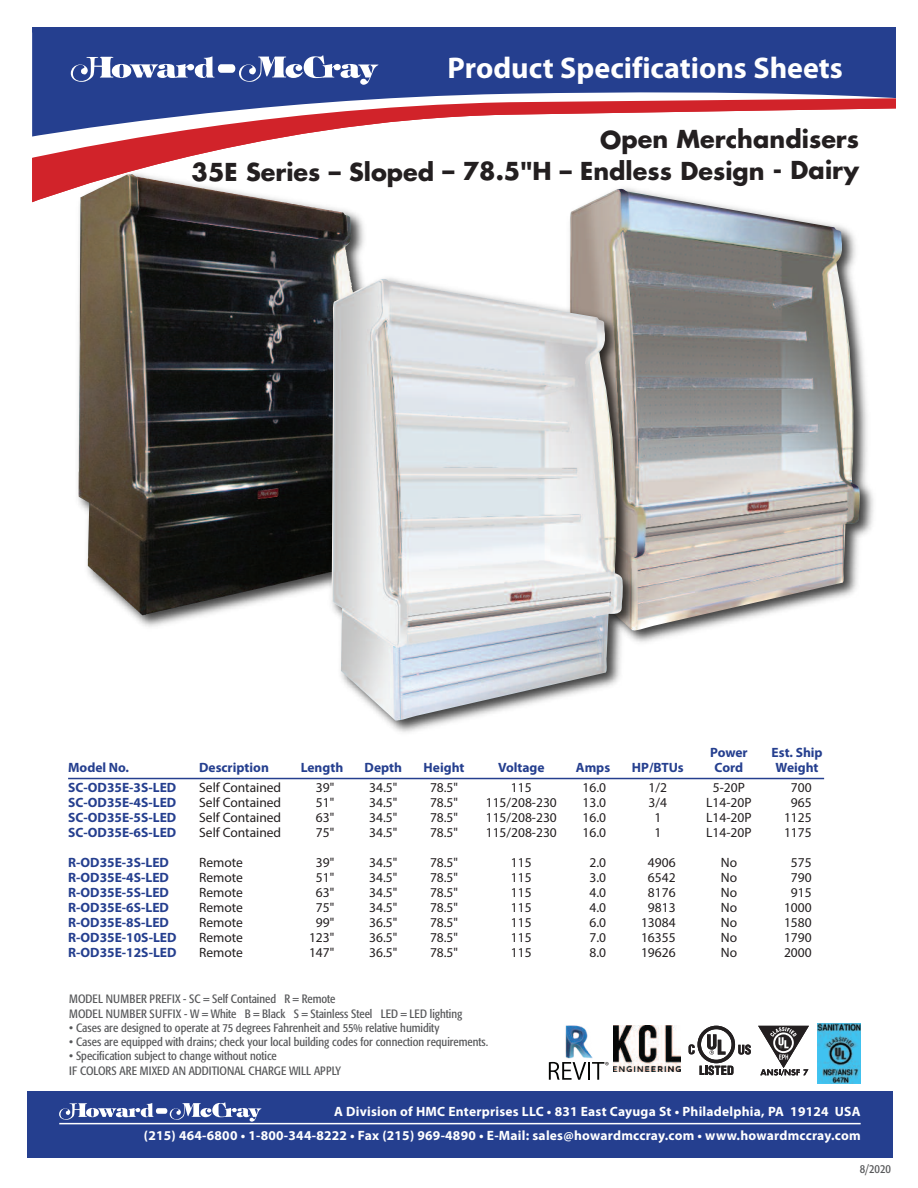
<style>
.page{position:relative;width:918px;height:1188px;background:#fff}
.page>*{position:absolute;margin:0;border:0;box-sizing:border-box;transform-origin:0 0}
.t1{font:700 30px "Myriad Pro";color:#fff}
.t2{font:700 24px/32.1px "Futura";letter-spacing:-.005em;color:#231f20;text-align:right}
.t3{font:13.5px "Myriad Pro";color:#231f20}
.t4{font:700 13.5px "Myriad Pro";color:#253f8f}
.t5{font:700 13.5px/24.8px "Myriad Pro";letter-spacing:.02em;color:#fff;text-align:right}
.t6{font:condensed 12px/14.2px "Formata";color:#57585a}
</style>
<div class="page">
<svg style="left:818px;top:1024px;width:43px;height:60px;background:#3d98b7"></svg>
<svg style="left:758px;top:1026px;width:51px;height:50px"></svg>
<svg style="left:689px;top:1026px;width:62px;height:49px"></svg>
<svg style="left:613px;top:1025px;width:68px;height:47px"></svg>
<svg style="left:565px;top:1025px;width:28px;height:34px"></svg>
<div style="left:547px;top:1061px;width:62px;height:19px;background:#d9d9d9"></div>
<svg style="left:549px;top:1062px;width:60px;height:18px"></svg>
<img style="left:643px;top:332px;width:231px;height:311px">
<img style="left:569px;top:202px;width:291px;height:429px">
<img style="left:77px;top:212px;width:287px;height:415px">
<img style="left:79px;top:202px;width:272px;height:271px">
<img style="left:308px;top:256px;width:335px;height:477px">
<img style="left:332px;top:279px;width:291px;height:442px">
<svg style="left:32px;top:159px;width:670px;height:43px"></svg>
<svg style="left:32px;top:137px;width:253px;height:22px;fill:#d1232a"></svg>
<svg style="left:32px;top:27px;width:864px;height:110px;fill:#253f8f"></svg>
<svg style="left:66px;top:55px;width:312px;height:30px"></svg>
<div style="left:27px;top:1091px;width:865px;height:67px;background:#253f8f"></div>
<hr style="left:59px;top:1123px;width:802px;height:1px;background:#fff">
<div style="left:156px;top:1108px;width:11px;height:6px;background:#fff;border-radius:2px"></div>
<svg style="left:59px;top:1103px;width:95px;height:17px"></svg>
<svg style="left:170px;top:1102px;width:92px;height:20px"></svg>
<hr style="left:68px;top:778px;width:756px;height:1px;background:#253f8f">
<h1 class="t1" style="left:447px;top:56px;width:397px">Product Specifications Sheets</h1>
<h2 class="t2" style="left:192px;top:125px;width:669px">Open Merchandisers<br>35E Series – Sloped – 78.5"H – Endless Design - Dairy</h2>
<p class="t4" style="left:710px;top:748px;width:39px">Power</p>
<p class="t4" style="left:772px;top:748px;width:53px">Est. Ship</p>
<p class="t4" style="left:68px;top:763px;width:62px">Model No.</p>
<p class="t4" style="left:199px;top:763px;width:71px">Description</p>
<p class="t4" style="left:301px;top:763px;width:44px">Length</p>
<p class="t4" style="left:365px;top:763px;width:39px">Depth</p>
<p class="t4" style="left:424px;top:763px;width:42px">Height</p>
<p class="t4" style="left:498px;top:763px;width:48px">Voltage</p>
<p class="t4" style="left:576px;top:763px;width:36px">Amps</p>
<p class="t4" style="left:632px;top:763px;width:53px">HP/BTUs</p>
<p class="t4" style="left:715px;top:763px;width:30px">Cord</p>
<p class="t4" style="left:776px;top:763px;width:44px">Weight</p>
<p class="t4" style="left:68px;top:782px;width:110px">SC-OD35E-3S-LED</p>
<p class="t3" style="left:199px;top:782px;width:84px">Self Contained</p>
<p class="t3" style="left:316px;top:782px;width:20px">39"</p>
<p class="t3" style="left:369px;top:782px;width:30px">34.5"</p>
<p class="t3" style="left:430px;top:782px;width:30px">78.5"</p>
<p class="t3" style="left:511px;top:782px;width:22px">115</p>
<p class="t3" style="left:583px;top:782px;width:25px">16.0</p>
<p class="t3" style="left:649px;top:782px;width:20px">1/2</p>
<p class="t3" style="left:713px;top:782px;width:34px">5-20P</p>
<p class="t3" style="left:791px;top:782px;width:22px">700</p>
<p class="t4" style="left:68px;top:797px;width:110px">SC-OD35E-4S-LED</p>
<p class="t3" style="left:199px;top:797px;width:84px">Self Contained</p>
<p class="t3" style="left:316px;top:797px;width:20px">51"</p>
<p class="t3" style="left:369px;top:797px;width:30px">34.5"</p>
<p class="t3" style="left:430px;top:797px;width:30px">78.5"</p>
<p class="t3" style="left:486px;top:797px;width:73px">115/208-230</p>
<p class="t3" style="left:583px;top:797px;width:25px">13.0</p>
<p class="t3" style="left:649px;top:797px;width:20px">3/4</p>
<p class="t3" style="left:706px;top:797px;width:47px">L14-20P</p>
<p class="t3" style="left:791px;top:797px;width:22px">965</p>
<p class="t4" style="left:68px;top:812px;width:110px">SC-OD35E-5S-LED</p>
<p class="t3" style="left:199px;top:812px;width:84px">Self Contained</p>
<p class="t3" style="left:316px;top:812px;width:20px">63"</p>
<p class="t3" style="left:369px;top:812px;width:30px">34.5"</p>
<p class="t3" style="left:430px;top:812px;width:30px">78.5"</p>
<p class="t3" style="left:486px;top:812px;width:73px">115/208-230</p>
<p class="t3" style="left:583px;top:812px;width:25px">16.0</p>
<p class="t3" style="left:654px;top:812px;width:8px">1</p>
<p class="t3" style="left:706px;top:812px;width:47px">L14-20P</p>
<p class="t3" style="left:784px;top:812px;width:29px">1125</p>
<p class="t4" style="left:68px;top:827px;width:110px">SC-OD35E-6S-LED</p>
<p class="t3" style="left:199px;top:827px;width:84px">Self Contained</p>
<p class="t3" style="left:316px;top:827px;width:20px">75"</p>
<p class="t3" style="left:369px;top:827px;width:30px">34.5"</p>
<p class="t3" style="left:430px;top:827px;width:30px">78.5"</p>
<p class="t3" style="left:486px;top:827px;width:73px">115/208-230</p>
<p class="t3" style="left:583px;top:827px;width:25px">16.0</p>
<p class="t3" style="left:654px;top:827px;width:8px">1</p>
<p class="t3" style="left:706px;top:827px;width:47px">L14-20P</p>
<p class="t3" style="left:784px;top:827px;width:29px">1175</p>
<p class="t4" style="left:68px;top:857px;width:102px">R-OD35E-3S-LED</p>
<p class="t3" style="left:199px;top:857px;width:45px">Remote</p>
<p class="t3" style="left:316px;top:857px;width:20px">39"</p>
<p class="t3" style="left:369px;top:857px;width:30px">34.5"</p>
<p class="t3" style="left:430px;top:857px;width:30px">78.5"</p>
<p class="t3" style="left:511px;top:857px;width:22px">115</p>
<p class="t3" style="left:590px;top:857px;width:18px">2.0</p>
<p class="t3" style="left:648px;top:857px;width:29px">4906</p>
<p class="t3" style="left:721px;top:857px;width:18px">No</p>
<p class="t3" style="left:791px;top:857px;width:22px">575</p>
<p class="t4" style="left:68px;top:872px;width:102px">R-OD35E-4S-LED</p>
<p class="t3" style="left:199px;top:872px;width:45px">Remote</p>
<p class="t3" style="left:316px;top:872px;width:20px">51"</p>
<p class="t3" style="left:369px;top:872px;width:30px">34.5"</p>
<p class="t3" style="left:430px;top:872px;width:30px">78.5"</p>
<p class="t3" style="left:511px;top:872px;width:22px">115</p>
<p class="t3" style="left:590px;top:872px;width:18px">3.0</p>
<p class="t3" style="left:648px;top:872px;width:29px">6542</p>
<p class="t3" style="left:721px;top:872px;width:18px">No</p>
<p class="t3" style="left:791px;top:872px;width:22px">790</p>
<p class="t4" style="left:68px;top:887px;width:102px">R-OD35E-5S-LED</p>
<p class="t3" style="left:199px;top:887px;width:45px">Remote</p>
<p class="t3" style="left:316px;top:887px;width:20px">63"</p>
<p class="t3" style="left:369px;top:887px;width:30px">34.5"</p>
<p class="t3" style="left:430px;top:887px;width:30px">78.5"</p>
<p class="t3" style="left:511px;top:887px;width:22px">115</p>
<p class="t3" style="left:590px;top:887px;width:18px">4.0</p>
<p class="t3" style="left:648px;top:887px;width:29px">8176</p>
<p class="t3" style="left:721px;top:887px;width:18px">No</p>
<p class="t3" style="left:791px;top:887px;width:22px">915</p>
<p class="t4" style="left:68px;top:902px;width:102px">R-OD35E-6S-LED</p>
<p class="t3" style="left:199px;top:902px;width:45px">Remote</p>
<p class="t3" style="left:316px;top:902px;width:20px">75"</p>
<p class="t3" style="left:369px;top:902px;width:30px">34.5"</p>
<p class="t3" style="left:430px;top:902px;width:30px">78.5"</p>
<p class="t3" style="left:511px;top:902px;width:22px">115</p>
<p class="t3" style="left:590px;top:902px;width:18px">4.0</p>
<p class="t3" style="left:648px;top:902px;width:29px">9813</p>
<p class="t3" style="left:721px;top:902px;width:18px">No</p>
<p class="t3" style="left:784px;top:902px;width:29px">1000</p>
<p class="t4" style="left:68px;top:917px;width:102px">R-OD35E-8S-LED</p>
<p class="t3" style="left:199px;top:917px;width:45px">Remote</p>
<p class="t3" style="left:316px;top:917px;width:20px">99"</p>
<p class="t3" style="left:369px;top:917px;width:30px">36.5"</p>
<p class="t3" style="left:430px;top:917px;width:30px">78.5"</p>
<p class="t3" style="left:511px;top:917px;width:22px">115</p>
<p class="t3" style="left:590px;top:917px;width:18px">6.0</p>
<p class="t3" style="left:641px;top:917px;width:36px">13084</p>
<p class="t3" style="left:721px;top:917px;width:18px">No</p>
<p class="t3" style="left:784px;top:917px;width:29px">1580</p>
<p class="t4" style="left:68px;top:932px;width:110px">R-OD35E-10S-LED</p>
<p class="t3" style="left:199px;top:932px;width:45px">Remote</p>
<p class="t3" style="left:309px;top:932px;width:27px">123"</p>
<p class="t3" style="left:369px;top:932px;width:30px">36.5"</p>
<p class="t3" style="left:430px;top:932px;width:30px">78.5"</p>
<p class="t3" style="left:511px;top:932px;width:22px">115</p>
<p class="t3" style="left:590px;top:932px;width:18px">7.0</p>
<p class="t3" style="left:641px;top:932px;width:36px">16355</p>
<p class="t3" style="left:721px;top:932px;width:18px">No</p>
<p class="t3" style="left:784px;top:932px;width:29px">1790</p>
<p class="t4" style="left:68px;top:947px;width:110px">R-OD35E-12S-LED</p>
<p class="t3" style="left:199px;top:947px;width:45px">Remote</p>
<p class="t3" style="left:309px;top:947px;width:27px">147"</p>
<p class="t3" style="left:369px;top:947px;width:30px">36.5"</p>
<p class="t3" style="left:430px;top:947px;width:30px">78.5"</p>
<p class="t3" style="left:511px;top:947px;width:22px">115</p>
<p class="t3" style="left:590px;top:947px;width:18px">8.0</p>
<p class="t3" style="left:641px;top:947px;width:36px">19626</p>
<p class="t3" style="left:721px;top:947px;width:18px">No</p>
<p class="t3" style="left:784px;top:947px;width:29px">2000</p>
<p class="t6" style="left:69px;top:993px;width:395px">MODEL NUMBER PREFIX - SC = Self Contained R = Remote<br>MODEL NUMBER SUFFIX - W = White B = Black S = Stainless Steel LED = LED lighting</p>
<p class="t6" style="left:69px;top:1021px;width:372px">• Cases are designed to operate at 75 degrees Fahrenheit and 55% relative humidity</p>
<p class="t6" style="left:69px;top:1036px;width:421px">• Cases are equipped with drains; check your local building codes for connection requirements.</p>
<p class="t6" style="left:69px;top:1050px;width:273px">• Specification subject to change without notice<br>IF COLORS ARE MIXED AN ADDITIONAL CHARGE WILL APPLY</p>
<p class="t5" style="left:144px;top:1100px;width:718px">A Division of HMC Enterprises LLC • 831 East Cayuga St • Philadelphia, PA 19124 USA<br>(215) 464-6800 • 1-800-344-8222 • Fax (215) 969-4890 • E-Mail: sales@howardmccray.com • www.howardmccray.com</p>
<p class="t6" style="left:860px;top:1162px;width:33px">8/2020</p>
</div>
